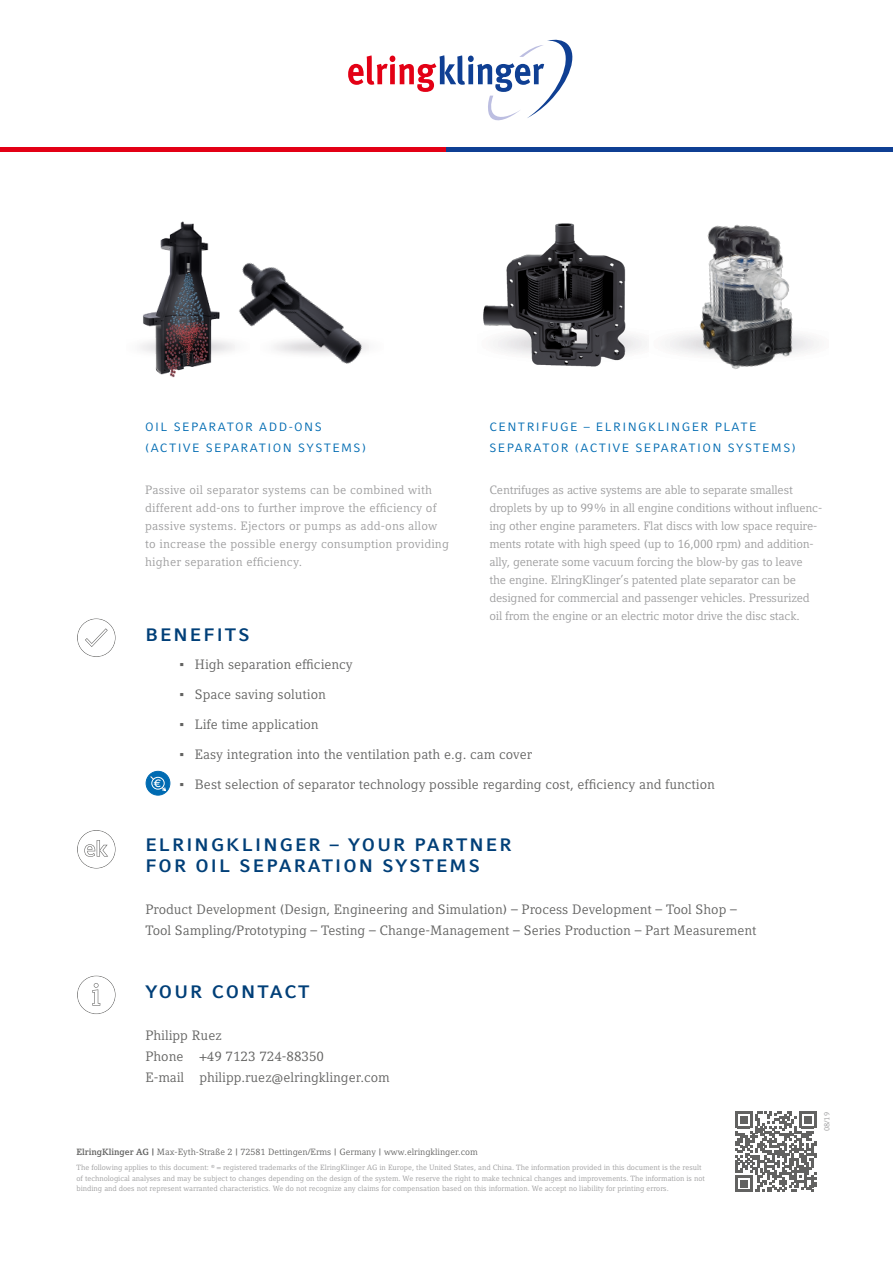
<style>
.page{position:relative;width:893px;height:1263px;background:#fff}
.page>*{position:absolute;margin:0;border:0;box-sizing:border-box;transform-origin:0 0}
.t1{font:700 18px/21px "Compatil Fact LT Pro";letter-spacing:.12em;color:#003f78}
.t2{font:13.5px/21px "Compatil Letter LT Pro";color:#626261}
.t3{font:12px/18px "Compatil Letter LT Pro";letter-spacing:-.015em;color:#9c9c9d}
.t4{font:12px/18px "Compatil Letter LT Pro";letter-spacing:.015em;color:#9c9c9d}
.t5{font:12px/21px "Compatil Fact LT Pro";letter-spacing:.12em;color:#006bb2}
.t6{font:700 10.8px "Compatil Fact LT Pro";color:#fff}
.t7{font:9px "Compatil Letter LT Pro";color:#626261}
.t8{font:7.5px/10.5px "Compatil Letter LT Pro";color:#9c9c9d}
.s1{font-family:"Arial"}
.s2{font-weight:700}
</style>
<div class="page">
<div style="left:0;top:147px;width:446px;height:5px;background:#e30015"></div>
<div style="left:446px;top:147px;width:447px;height:5px;background:#0f3f93"></div>
<svg style="left:348px;top:39px;width:225px;height:82px"></svg>
<svg style="left:77px;top:618px;width:39px;height:39px"></svg>
<svg style="left:77px;top:830px;width:39px;height:39px"></svg>
<svg style="left:77px;top:975px;width:39px;height:39px"></svg>
<img style="left:227px;top:262px;width:142px;height:102px">
<img style="left:140px;top:221px;width:87px;height:157px">
<img style="left:483px;top:223px;width:152px;height:144px">
<svg style="left:145px;top:770px;width:26px;height:26px"></svg>
<div style="left:146px;top:771px;width:24px;height:24px;background:#006bb2;border-radius:50%"></div>
<div style="left:146px;top:771px;width:24px;height:25px;border:1px solid #006bb2;border-radius:50%"></div>
<svg style="left:149px;top:775px;width:18px;height:17px"></svg>
<div style="left:152px;top:777px;width:12px;height:12px;background:#006bb2;border-radius:50%"></div>
<div style="left:151px;top:777px;width:14px;height:13px;border:1px solid #fff;border-radius:50%"></div>
<img style="left:670px;top:224px;width:144px;height:145px">
<svg style="left:735px;top:1111px;width:81px;height:81px"></svg>
<h3 class="t5" style="left:145px;top:416px;width:222px">OIL SEPARATOR ADD-ONS (ACTIVE SEPARATION SYSTEMS)</h3>
<p class="t4" style="left:145px;top:481px;width:305px">Passive oil separator systems can be combined with different add-ons to further improve the efficiency of passive systems. Ejectors or pumps as add-ons allow to increase the possible energy consumption providing higher separation efficiency.</p>
<h1 class="t1" style="left:145px;top:624px;width:106px">BENEFITS</h1>
<h3 class="t5" style="left:489px;top:416px;width:308px">CENTRIFUGE – ELRINGKLINGER PLATE<br>SEPARATOR (ACTIVE SEPARATION SYSTEMS)</h3>
<p class="t3" style="left:489px;top:481px;width:334px">Centrifuges as active systems are able to separate smallest droplets by up to 99% in all engine conditions without influenc&shy;ing other engine parameters. Flat discs with low space require&shy;ments rotate with high speed (up to 16,000 rpm) and addition&shy;ally, generate some vacuum forcing the blow-by gas to leave the engine. ElringKlinger’s patented plate separator can be designed for commercial and passenger vehicles. Pressurized oil from the engine or an electric motor drive the disc stack.</p>
<h3 class="t6" style="left:154px;top:777px;width:9px">€</h3>
<h2 class="t2" style="left:179px;top:654px;width:175px"><span class="s1">▪</span> High separation efficiency</h2>
<h2 class="t2" style="left:179px;top:684px;width:148px"><span class="s1">▪</span> Space saving solution</h2>
<h2 class="t2" style="left:179px;top:713px;width:141px"><span class="s1">▪</span> Life time application</h2>
<h2 class="t2" style="left:179px;top:743px;width:354px"><span class="s1">▪</span> Easy integration into the ventilation path e.g. cam cover</h2>
<h2 class="t2" style="left:179px;top:773px;width:537px"><span class="s1">▪</span> Best selection of separator technology possible regarding cost, efficiency and function</h2>
<h1 class="t1" style="left:145px;top:834px;width:368px">ELRINGKLINGER – YOUR PARTNER<br>FOR OIL SEPARATION SYSTEMS</h1>
<h2 class="t2" style="left:145px;top:899px;width:613px">Product Development (Design, Engineering and Simulation) – Process Development – Tool Shop –<br>Tool Sampling/Prototyping – Testing – Change-Management – Series Production – Part Measurement</h2>
<h1 class="t1" style="left:145px;top:981px;width:166px">YOUR CONTACT</h1>
<h2 class="t2" style="left:145px;top:1025px;width:246px">Philipp Ruez<br>Phone +49 7123 724-88350<br>E-mail philipp.ruez@elringklinger.com</h2>
<p class="t7" style="left:77px;top:1147px;width:403px"><span class="s2">ElringKlinger AG |</span> Max-Eyth-Straße 2 | 72581 Dettingen/Erms | Germany | www.elringklinger.com</p>
<p class="t8" style="left:77px;top:1162px;width:630px">The following applies to this document: <sup>®</sup> = registered trademarks of the ElringKlinger AG in Europe, the United States, and China. The information provided in this document is the result of technological analyses and may be subject to changes depending on the design of the system. We reserve the right to make technical changes and improvements. The information is not binding and does not represent warranted characteristics. We do not recognize any claims for compensation based on this information. We accept no liability for printing errors.</p>
<p class="t8" style="left:822px;top:1131px;width:20px;rotate:-90deg">08/19</p>
</div>
